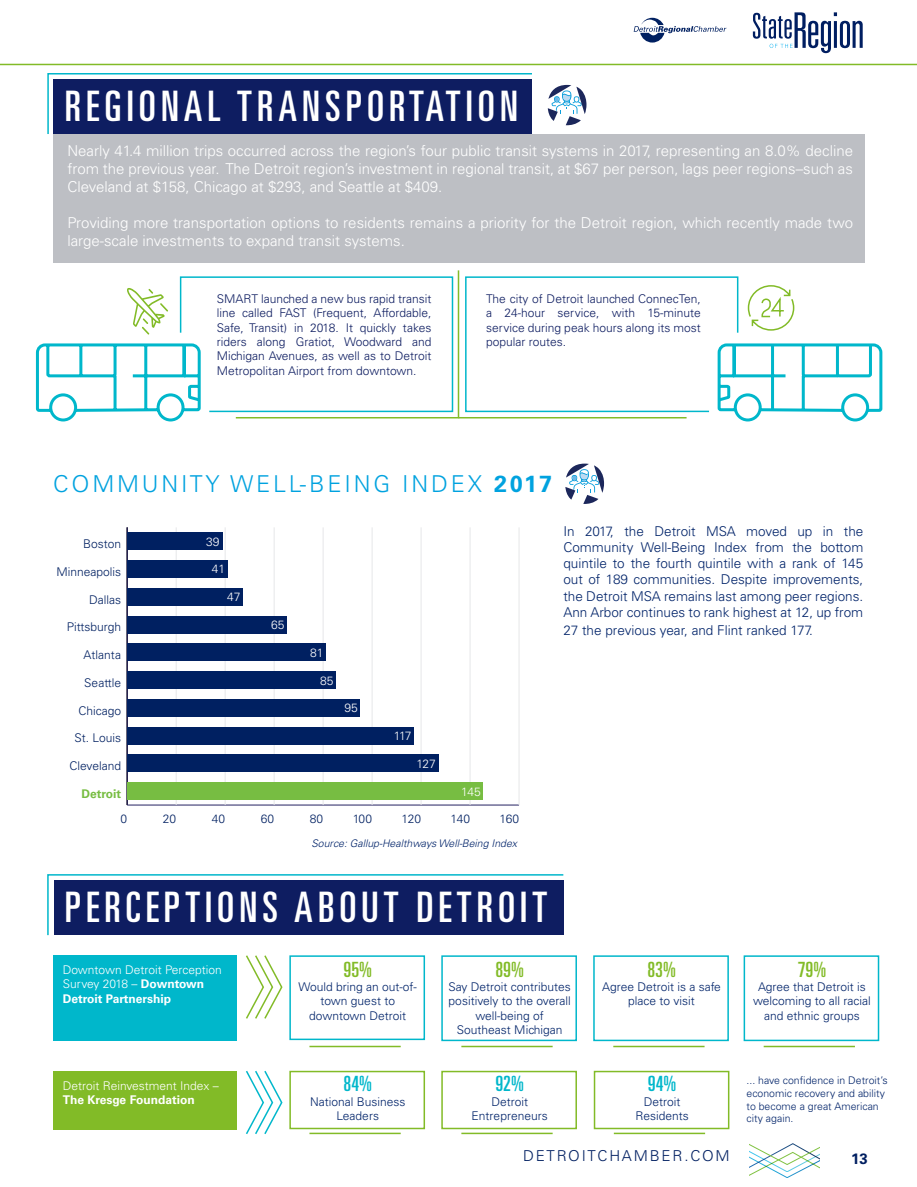
<style>
.page{position:relative;width:917px;height:1187px;background:#fff}
.page>*{position:absolute;margin:0;border:0;box-sizing:border-box;transform-origin:0 0}
.t1{font:ultra-condensed 42px "Univers LT Std";letter-spacing:.12em;color:#fff}
.t2{font:300 23.25px "Univers LT Std";letter-spacing:.12em;color:#00a2df}
.t3{font:ultra-condensed 21px "Univers LT Std";color:#82bb27}
.t4{font:ultra-condensed 21px "Univers LT Std";color:#00b7cb}
.t5{font:300 15px/18px "Univers LT Std";color:#fff;text-align:justify}
.t6{font:300 15px "Univers LT Std";letter-spacing:.12em;color:#001f61}
.t7{font:700 15px "Univers LT Std";color:#001f61}
.t8{font:300 13.5px/16.2px "Univers LT Std";color:#002369;text-align:justify}
.t9{font:300 12px/14.4px "Univers LT Std";color:#0e1d61;text-align:justify}
.t10{font:300 12px/14.4px "Univers LT Std";color:#002369;text-align:center}
.t11{font:300 12px/14.4px "Univers LT Std";color:#fff}
.t12{font:300 12px "Univers LT Std";color:#002061}
.t13{font:700 12px "Univers LT Std";color:#fff}
.t14{font:700 12px "Univers LT Std";color:#77bd42}
.t15{font:300 10.5px/12.6px "Univers LT Std";color:#002369}
.t16{font:italic 300 10.5px "Univers LT Std";color:#002369}
.s1{font-weight:700}
</style>
<div class="page">
<svg style="left:749px;top:1143px;width:69px;height:35px"></svg>
<hr style="left:0;top:64px;width:916px;height:1px;background:#82bb27">
<svg style="left:752px;top:12px;width:110px;height:41px"></svg>
<svg style="left:633px;top:18px;width:93px;height:25px"></svg>
<div style="left:53px;top:134px;width:811px;height:128px;background:#bdbfc4"></div>
<svg style="left:47px;top:73px;width:485px;height:61px;background:#213370"></svg>
<svg style="left:35px;top:270px;width:848px;height:152px"></svg>
<hr style="left:458px;top:417px;width:228px;height:1px;background:#82bb27">
<svg style="left:47px;top:874px;width:517px;height:62px;background:#253773"></svg>
<div style="left:53px;top:954px;width:183px;height:85px;background:#00b7cb"></div>
<div style="left:53px;top:1070px;width:183px;height:58px;background:#82bb27"></div>
<svg style="left:246px;top:955px;width:37px;height:64px"></svg>
<svg style="left:246px;top:1070px;width:37px;height:64px"></svg>
<div style="left:289px;top:955px;width:136px;height:84px;border:2px solid #00b7cb"></div>
<div style="left:289px;top:1070px;width:136px;height:58px;border:2px solid #82bb27"></div>
<div style="left:441px;top:1070px;width:135px;height:58px;border:2px solid #82bb27"></div>
<div style="left:593px;top:1070px;width:136px;height:58px;border:2px solid #82bb27"></div>
<div style="left:743px;top:955px;width:136px;height:85px;border:2px solid #00b7cb"></div>
<div style="left:593px;top:955px;width:135px;height:85px;border:2px solid #00b7cb"></div>
<div style="left:441px;top:955px;width:135px;height:85px;border:2px solid #00b7cb"></div>
<hr style="left:309px;top:1045px;width:91px;height:2px;background:#82bb27">
<hr style="left:309px;top:1132px;width:91px;height:1px;background:#82bb27">
<hr style="left:461px;top:1132px;width:91px;height:1px;background:#82bb27">
<hr style="left:613px;top:1132px;width:92px;height:1px;background:#82bb27">
<hr style="left:763px;top:1045px;width:91px;height:2px;background:#82bb27">
<hr style="left:613px;top:1045px;width:91px;height:2px;background:#82bb27">
<hr style="left:461px;top:1045px;width:91px;height:2px;background:#82bb27">
<hr style="left:127px;top:804px;width:392px;height:1px;background:#252161">
<hr style="left:126px;top:527px;width:2px;height:278px;background:#231f20">
<hr style="left:176px;top:527px;width:1px;height:278px;background:#e6e7e9">
<hr style="left:225px;top:527px;width:1px;height:278px;background:#e6e7e9">
<hr style="left:274px;top:527px;width:1px;height:278px;background:#e6e7e9">
<hr style="left:322px;top:527px;width:1px;height:278px;background:#e6e7e9">
<hr style="left:371px;top:527px;width:1px;height:278px;background:#e6e7e9">
<hr style="left:420px;top:527px;width:1px;height:278px;background:#e6e7e9">
<hr style="left:469px;top:527px;width:1px;height:278px;background:#e6e7e9">
<hr style="left:518px;top:527px;width:1px;height:278px;background:#e6e7e9">
<hr style="left:127px;top:527px;width:1px;height:278px;background:#252161">
<hr style="left:127px;top:790px;width:392px;height:1px;background:#231f20">
<hr style="left:127px;top:762px;width:392px;height:2px;background:#231f20">
<hr style="left:127px;top:734px;width:392px;height:2px;background:#231f20">
<hr style="left:127px;top:707px;width:392px;height:1px;background:#231f20">
<hr style="left:127px;top:679px;width:392px;height:1px;background:#231f20">
<hr style="left:127px;top:651px;width:392px;height:2px;background:#231f20">
<hr style="left:127px;top:623px;width:392px;height:2px;background:#231f20">
<hr style="left:127px;top:596px;width:392px;height:1px;background:#231f20">
<hr style="left:127px;top:568px;width:392px;height:1px;background:#231f20">
<hr style="left:127px;top:540px;width:392px;height:2px;background:#231f20">
<div style="left:127px;top:532px;width:96px;height:18px;background:#002061"></div>
<div style="left:127px;top:560px;width:100px;height:18px;background:#002061"></div>
<div style="left:127px;top:588px;width:115px;height:17px;background:#002061"></div>
<div style="left:127px;top:615px;width:159px;height:18px;background:#002061"></div>
<div style="left:127px;top:643px;width:198px;height:18px;background:#002061"></div>
<div style="left:127px;top:671px;width:208px;height:18px;background:#002061"></div>
<div style="left:127px;top:699px;width:233px;height:17px;background:#002061"></div>
<div style="left:127px;top:726px;width:286px;height:18px;background:#002061"></div>
<div style="left:127px;top:754px;width:311px;height:18px;background:#002061"></div>
<div style="left:127px;top:782px;width:355px;height:18px;background:#77bd42"></div>
<svg style="left:565px;top:463px;width:39px;height:41px"></svg>
<svg style="left:547px;top:85px;width:39px;height:40px"></svg>
<p class="t1" style="left:65px;top:82px;width:454px">REGIONAL TRANSPORTATION</p>
<p class="t5" style="left:67px;top:141px;width:786px">Nearly 41.4 million trips occurred across the region’s four public transit systems in 2017, representing an 8.0% decline from the previous year. The Detroit region’s investment in regional transit, at $67 per person, lags peer regions–such as Cleveland at $158, Chicago at $293, and Seattle at $409.</p>
<p class="t5" style="left:67px;top:213px;width:786px">Providing more transportation options to residents remains a priority for the Detroit region, which recently made two large-scale investments to expand transit systems.</p>
<p class="t9" style="left:217px;top:291px;width:216px">SMART launched a new bus rapid transit line called FAST (Frequent, Affordable, Safe, Transit) in 2018. It quickly takes riders along Gratiot, Woodward and Michigan Avenues, as well as to Detroit Metropolitan Airport from downtown.</p>
<p class="t9" style="left:486px;top:291px;width:216px">The city of Detroit launched ConnecTen, a 24-hour service, with 15-minute service during peak hours along its most popular routes.</p>
<p class="t2" style="left:53px;top:469px;width:500px">COMMUNITY WELL-BEING INDEX <span class="s1">2017</span></p>
<p class="t12" style="left:83px;top:536px;width:39px">Boston</p>
<p class="t11" style="left:206px;top:534px;width:15px">39</p>
<p class="t11" style="left:212px;top:562px;width:15px">41</p>
<p class="t12" style="left:56px;top:564px;width:66px">Minneapolis</p>
<p class="t12" style="left:89px;top:592px;width:33px">Dallas</p>
<p class="t11" style="left:227px;top:589px;width:15px">47</p>
<p class="t12" style="left:67px;top:619px;width:56px">Pittsburgh</p>
<p class="t11" style="left:271px;top:617px;width:15px">65</p>
<p class="t12" style="left:83px;top:647px;width:39px">Atlanta</p>
<p class="t12" style="left:84px;top:675px;width:38px">Seattle</p>
<p class="t11" style="left:310px;top:645px;width:15px">81</p>
<p class="t11" style="left:320px;top:673px;width:15px">85</p>
<p class="t12" style="left:78px;top:703px;width:44px">Chicago</p>
<p class="t11" style="left:344px;top:700px;width:15px">95</p>
<p class="t12" style="left:75px;top:731px;width:48px">St. Louis</p>
<p class="t11" style="left:393px;top:728px;width:19px">117</p>
<p class="t12" style="left:69px;top:758px;width:53px">Cleveland</p>
<p class="t11" style="left:416px;top:756px;width:21px">127</p>
<p class="t14" style="left:81px;top:786px;width:41px">Detroit</p>
<p class="t11" style="left:461px;top:784px;width:21px">145</p>
<p class="t12" style="left:120px;top:811px;width:8px">0</p>
<p class="t12" style="left:163px;top:811px;width:15px">20</p>
<p class="t12" style="left:212px;top:811px;width:15px">40</p>
<p class="t12" style="left:261px;top:811px;width:15px">60</p>
<p class="t12" style="left:309px;top:811px;width:15px">80</p>
<p class="t12" style="left:352px;top:811px;width:21px">100</p>
<p class="t12" style="left:401px;top:811px;width:21px">120</p>
<p class="t12" style="left:450px;top:811px;width:21px">140</p>
<p class="t12" style="left:499px;top:811px;width:21px">160</p>
<p class="t16" style="left:311px;top:837px;width:207px">Source: Gallup-Healthways Well-Being Index</p>
<p class="t8" style="left:563px;top:523px;width:301px">In 2017, the Detroit MSA moved up in the Community Well-Being Index from the bottom quintile to the fourth quintile with a rank of 145 out of 189 communities. Despite improvements, the Detroit MSA remains last among peer regions.<br>Ann Arbor continues to rank highest at 12, up from</p>
<p class="t8" style="left:563px;top:622px;width:251px">27 the previous year, and Flint ranked 177.</p>
<p class="t1" style="left:65px;top:883px;width:483px">PERCEPTIONS ABOUT DETROIT</p>
<p class="t11" style="left:63px;top:962px;width:160px">Downtown Detroit Perception<br>Survey 2018 – <span class="s1">Downtown</span></p>
<p class="t13" style="left:63px;top:991px;width:110px">Detroit Partnership</p>
<p class="t11" style="left:63px;top:1077px;width:157px">Detroit Reinvestment Index –<br><span class="s1">The Kresge Foundation</span></p>
<p class="t3" style="left:343px;top:957px;width:30px">95%</p>
<p class="t10" style="left:298px;top:979px;width:120px">Would bring an out-of&shy;town guest to</p>
<p class="t10" style="left:309px;top:1008px;width:98px">downtown Detroit</p>
<p class="t4" style="left:343px;top:1071px;width:30px">84%</p>
<p class="t10" style="left:310px;top:1094px;width:97px">National Business<br>Leaders</p>
<p class="t3" style="left:495px;top:957px;width:30px">89%</p>
<p class="t10" style="left:448px;top:979px;width:124px">Say Detroit contributes positively to the overall well-being of</p>
<p class="t10" style="left:457px;top:1022px;width:107px">Southeast Michigan</p>
<p class="t4" style="left:495px;top:1071px;width:30px">92%</p>
<p class="t10" style="left:471px;top:1094px;width:78px">Detroit<br>Entrepreneurs</p>
<p class="t3" style="left:647px;top:957px;width:30px">83%</p>
<p class="t10" style="left:602px;top:979px;width:120px">Agree Detroit is a safe place to visit</p>
<p class="t4" style="left:647px;top:1071px;width:30px">94%</p>
<p class="t10" style="left:643px;top:1094px;width:38px">Detroit</p>
<p class="t10" style="left:635px;top:1108px;width:55px">Residents</p>
<p class="t3" style="left:797px;top:957px;width:30px">79%</p>
<p class="t10" style="left:752px;top:979px;width:119px">Agree that Detroit is welcoming to all racial and ethnic groups</p>
<p class="t15" style="left:746px;top:1074px;width:142px">... have confidence in Detroit’s economic recovery and ability to become a great American city again.</p>
<p class="t6" style="left:523px;top:1146px;width:208px">DETROITCHAMBER.COM</p>
<p class="t7" style="left:850px;top:1149px;width:18px">13</p>
</div>
